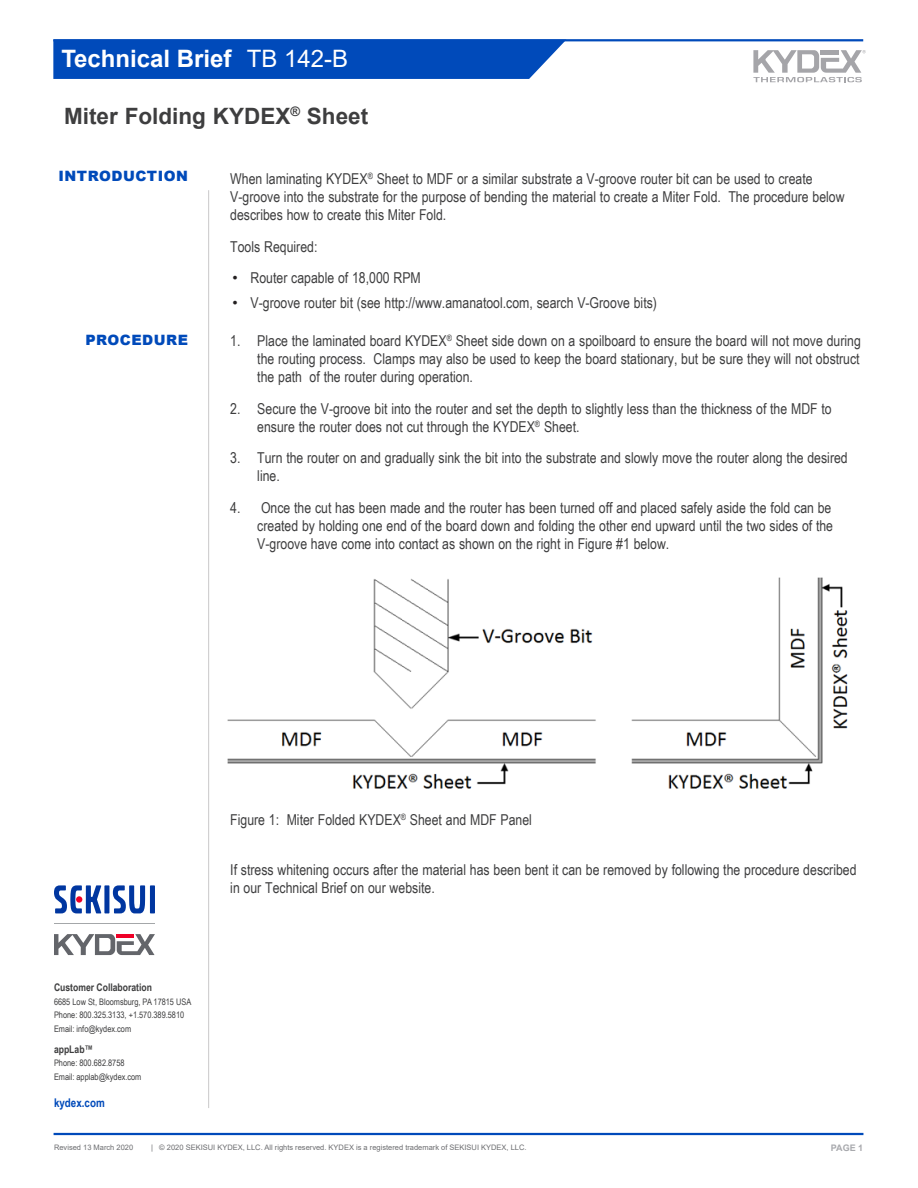
<style>
.page{position:relative;width:918px;height:1188px;background:#fff}
.page>*{position:absolute;margin:0;border:0;box-sizing:border-box;transform-origin:0 0}
.t1{font:700 24px "Arial";color:#fff}
.t2{font:700 22.5px "Arial";color:#3e3e3f}
.t3{font:15px/18px "Arial Narrow";color:#3e3e3f}
.t4{font:900 14.25px "Arial";letter-spacing:.035em;color:#004aba}
.t5{font:700 12px "Arial Narrow";color:#004aba}
.t6{font:700 10.5px "Arial Narrow";color:#3e3e3f}
.t7{font:9px/13.5px "Arial Narrow";color:#3e3e3f}
.t8{font:700 9px "Arial";color:#a8a9ad}
.t9{font:7.5px "Arial";color:#6c6d70}
.s1{font-weight:400}
.s2{font-family:"Arial";color:#231f20}
</style>
<div class="page">
<div style="left:53px;top:41px;width:513px;height:38px;background:#004aba"></div>
<hr style="left:53px;top:39px;width:810px;height:2px;background:#004aba">
<hr style="left:54px;top:1133px;width:809px;height:2px;background:#004aba">
<hr style="left:208px;top:190px;width:1px;height:918px;background:#c9c8ca">
<hr style="left:54px;top:923px;width:101px;height:1px;background:#a4a7a9">
<div style="left:104px;top:885px;width:5px;height:28px;background:#0036a0"></div>
<div style="left:150px;top:885px;width:5px;height:28px;background:#0036a0"></div>
<svg style="left:113px;top:885px;width:32px;height:28px"></svg>
<svg style="left:54px;top:885px;width:47px;height:28px"></svg>
<div style="left:76px;top:896px;width:6px;height:7px;background:#ef0027;border-radius:50%"></div>
<svg style="left:54px;top:934px;width:101px;height:21px"></svg>
<svg style="left:753px;top:50px;width:113px;height:32px"></svg>
<img style="left:227px;top:577px;width:621px;height:212px">
<h1 class="t1" style="left:61px;top:42px;width:288px">Technical Brief <span class="s1">TB 142-B</span></h1>
<h2 class="t2" style="left:64px;top:100px;width:306px">Miter Folding KYDEX<sup>®</sup> Sheet</h2>
<p class="t4" style="left:59px;top:165px;width:131px">INTRODUCTION</p>
<p class="t3" style="left:230px;top:170px;width:616px">When laminating KYDEX<sup>®</sup> Sheet to MDF or a similar substrate a V-groove router bit can be used to create<br>V-groove into the substrate for the purpose of bending the material to create a Miter Fold. The procedure below describes how to create this Miter Fold.</p>
<p class="t3" style="left:230px;top:237px;width:89px">Tools Required:</p>
<p class="t3" style="left:233px;top:269px;width:190px"><span class="s2">•</span> Router capable of 18,000 RPM</p>
<p class="t3" style="left:233px;top:293px;width:426px"><span class="s2">•</span> V-groove router bit (see http://www.amanatool.com, search V-Groove bits)</p>
<p class="t4" style="left:85px;top:330px;width:104px">PROCEDURE</p>
<p class="t3" style="left:257px;top:331px;width:605px;text-align:justify;text-indent:-27px">1. Place the laminated board KYDEX<sup>®</sup> Sheet side down on a spoilboard to ensure the board will not move during the routing process. Clamps may also be used to keep the board stationary, but be sure they will not obstruct the path of the router during operation.</p>
<p class="t3" style="left:257px;top:399px;width:576px;text-indent:-27px">2. Secure the V-groove bit into the router and set the depth to slightly less than the thickness of the MDF to ensure the router does not cut through the KYDEX<sup>®</sup> Sheet.</p>
<p class="t3" style="left:257px;top:448px;width:592px;text-indent:-27px">3. Turn the router on and gradually sink the bit into the substrate and slowly move the router along the desired line.</p>
<p class="t3" style="left:257px;top:498px;width:577px;text-align:justify;text-indent:-27px">4. Once the cut has been made and the router has been turned off and placed safely aside the fold can be created by holding one end of the board down and folding the other end upward until the two sides of the V-groove have come into contact as shown on the right in Figure #1 below.</p>
<p class="t3" style="left:230px;top:811px;width:303px">Figure 1: Miter Folded KYDEX<sup>®</sup> Sheet and MDF Panel</p>
<p class="t3" style="left:230px;top:860px;width:628px">If stress whitening occurs after the material has been bent it can be removed by following the procedure described in our Technical Brief on our website.</p>
<p class="t6" style="left:54px;top:979px;width:100px">Customer Collaboration</p>
<p class="t7" style="left:54px;top:994px;width:139px">6685 Low St, Bloomsburg, PA 17815 USA<br>Phone: 800.325.3133, +1.570.389.5810<br>Email: info@kydex.com</p>
<p class="t6" style="left:54px;top:1041px;width:41px">appLab™</p>
<p class="t7" style="left:54px;top:1056px;width:89px">Phone: 800.682.8758<br>Email: applab@kydex.com</p>
<p class="t5" style="left:54px;top:1093px;width:52px">kydex.com</p>
<p class="t9" style="left:54px;top:1142px;width:81px">Revised 13 March 2020</p>
<p class="t8" style="left:831px;top:1142px;width:34px">PAGE 1</p>
<p class="t9" style="left:151px;top:1142px;width:377px">| © 2020 SEKISUI KYDEX, LLC. All rights reserved. KYDEX is a registered trademark of SEKISUI KYDEX, LLC.</p>
</div>
